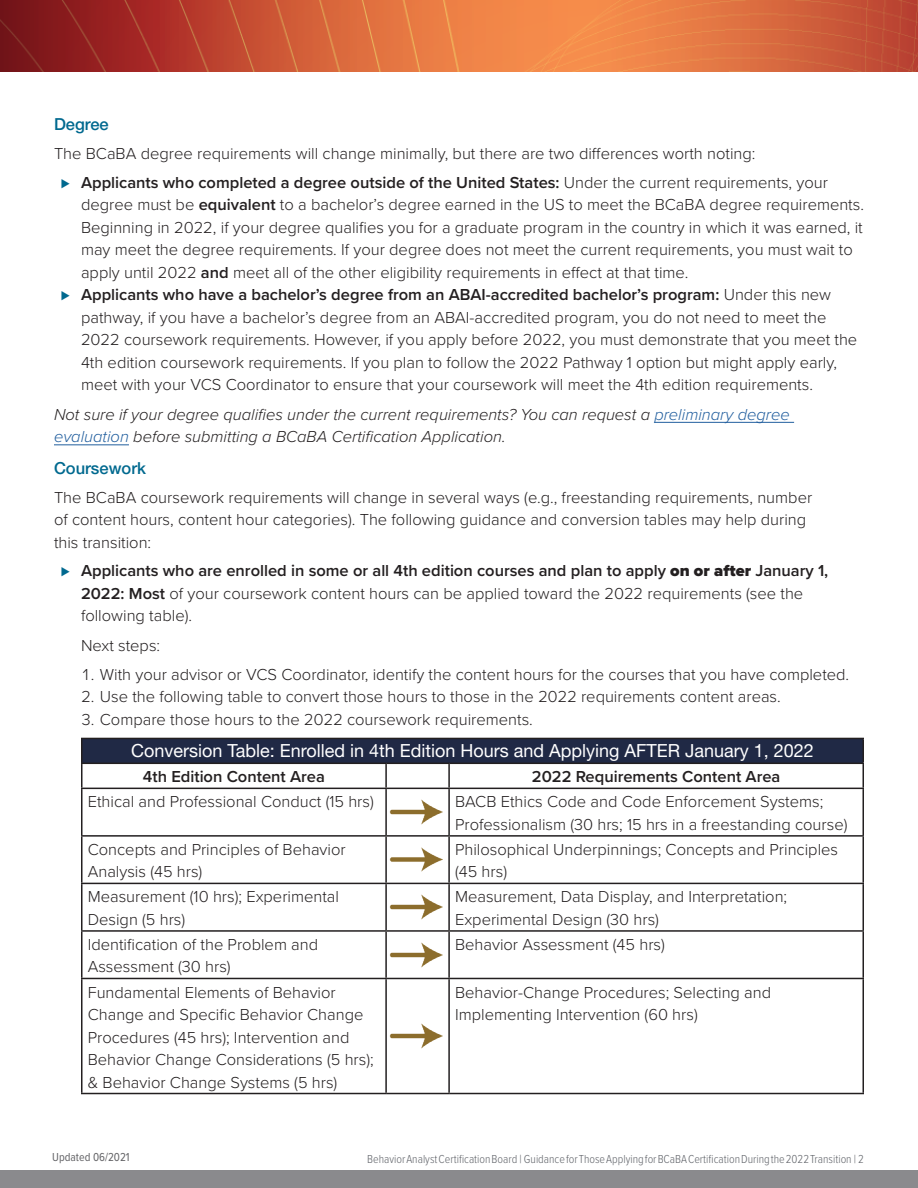
<style>
.page{position:relative;width:918px;height:1188px;background:#fff}
.page>*{position:absolute;margin:0;border:0;box-sizing:border-box;transform-origin:0 0}
.Table_header-white{font:18px "Helvetica Neue LT Pro";color:#fff}
.text{font:300 16.5px/22.5px "Proxima Nova";color:#231f20}
.Table_text_left{font:300 16.5px/22.5px "Proxima Nova";color:#231f20}
.text-2{font:italic 300 16.5px/22.5px "Proxima Nova";color:#231f20}
.table_text_centered{font:600 16.5px "Proxima Nova";color:#231f20}
.Heading_3{font:500 16.5px "Helvetica Neue LT Pro";color:#00698f}
.Text-indented{font:300 16.5px "Proxima Nova";color:#231f20}
.t1{font:300 12px "Proxima Nova Cond";color:#61646a}
.t2{font:12px "Proxima Nova Cond";color:#636366}
.s1{font-size:15px;color:#00698f}
.s2{font-weight:600}
.s3{color:#215e9e}
.s4{font-weight:900}
</style>
<div class="page">
<img style="left:0;top:0;width:918px;height:72px">
<div style="left:0;top:1171px;width:918px;height:17px;background:#8a8a8d"></div>
<hr style="left:654px;top:422px;width:140px;height:1px;background:#215e9e">
<hr style="left:54px;top:445px;width:75px;height:1px;background:#215e9e">
<div style="left:82px;top:738px;width:781px;height:25px;background:#202945"></div>
<hr style="left:81px;top:738px;width:305px;height:1px;background:#231f20">
<hr style="left:386px;top:738px;width:63px;height:1px;background:#231f20">
<hr style="left:449px;top:738px;width:415px;height:1px;background:#231f20">
<hr style="left:862px;top:739px;width:2px;height:24px;background:#231f20">
<hr style="left:81px;top:763px;width:305px;height:1px;background:#231f20">
<svg style="left:81px;top:739px;width:1px;height:49px"></svg>
<hr style="left:386px;top:763px;width:63px;height:1px;background:#231f20">
<hr style="left:385px;top:764px;width:2px;height:24px;background:#231f20">
<hr style="left:449px;top:763px;width:415px;height:1px;background:#231f20">
<hr style="left:448px;top:764px;width:2px;height:24px;background:#231f20">
<hr style="left:862px;top:764px;width:2px;height:24px;background:#231f20">
<hr style="left:81px;top:788px;width:305px;height:1px;background:#231f20">
<hr style="left:81px;top:789px;width:1px;height:46px;background:#231f20">
<hr style="left:386px;top:788px;width:63px;height:1px;background:#231f20">
<hr style="left:385px;top:789px;width:2px;height:46px;background:#231f20">
<hr style="left:449px;top:788px;width:415px;height:1px;background:#231f20">
<hr style="left:448px;top:789px;width:2px;height:46px;background:#231f20">
<hr style="left:862px;top:789px;width:2px;height:46px;background:#231f20">
<hr style="left:81px;top:835px;width:305px;height:2px;background:#231f20">
<hr style="left:81px;top:837px;width:1px;height:46px;background:#231f20">
<hr style="left:386px;top:835px;width:63px;height:2px;background:#231f20">
<hr style="left:385px;top:837px;width:2px;height:46px;background:#231f20">
<hr style="left:449px;top:835px;width:415px;height:2px;background:#231f20">
<hr style="left:448px;top:837px;width:2px;height:46px;background:#231f20">
<hr style="left:862px;top:837px;width:2px;height:46px;background:#231f20">
<hr style="left:81px;top:883px;width:305px;height:1px;background:#231f20">
<hr style="left:81px;top:884px;width:1px;height:46px;background:#231f20">
<hr style="left:386px;top:883px;width:63px;height:1px;background:#231f20">
<hr style="left:385px;top:884px;width:2px;height:46px;background:#231f20">
<hr style="left:449px;top:883px;width:415px;height:1px;background:#231f20">
<hr style="left:448px;top:884px;width:2px;height:46px;background:#231f20">
<hr style="left:862px;top:884px;width:2px;height:46px;background:#231f20">
<hr style="left:81px;top:930px;width:305px;height:2px;background:#231f20">
<hr style="left:81px;top:932px;width:1px;height:46px;background:#231f20">
<hr style="left:386px;top:930px;width:63px;height:2px;background:#231f20">
<hr style="left:385px;top:932px;width:2px;height:46px;background:#231f20">
<hr style="left:449px;top:930px;width:415px;height:2px;background:#231f20">
<hr style="left:448px;top:932px;width:2px;height:46px;background:#231f20">
<hr style="left:862px;top:932px;width:2px;height:46px;background:#231f20">
<hr style="left:81px;top:978px;width:305px;height:1px;background:#231f20">
<hr style="left:81px;top:979px;width:1px;height:114px;background:#231f20">
<hr style="left:386px;top:978px;width:63px;height:1px;background:#231f20">
<hr style="left:385px;top:979px;width:2px;height:114px;background:#231f20">
<hr style="left:449px;top:978px;width:415px;height:1px;background:#231f20">
<hr style="left:448px;top:979px;width:2px;height:114px;background:#231f20">
<hr style="left:862px;top:979px;width:2px;height:114px;background:#231f20">
<hr style="left:81px;top:1093px;width:305px;height:1px;background:#231f20">
<hr style="left:386px;top:1093px;width:63px;height:1px;background:#231f20">
<hr style="left:449px;top:1093px;width:415px;height:1px;background:#231f20">
<img style="left:389px;top:799px;width:53px;height:26px">
<img style="left:389px;top:847px;width:53px;height:25px">
<img style="left:389px;top:894px;width:53px;height:26px">
<img style="left:389px;top:942px;width:53px;height:26px">
<img style="left:389px;top:1023px;width:53px;height:26px">
<p class="Heading_3" style="left:54px;top:114px;width:56px">Degree</p>
<p class="text" style="left:54px;top:142px;width:703px">The BCaBA degree requirements will change minimally, but there are two differences worth noting:</p>
<p class="text" style="left:81px;top:170px;width:785px;text-indent:-20px"><span class="s1">⊲</span> <span class="s2">Applicants who completed a degree outside of the United States:</span> Under the current requirements, your degree must be <span class="s2">equivalent</span> to a bachelor’s degree earned in the US to meet the BCaBA degree requirements.<br>Beginning in 2022, if your degree qualifies you for a graduate program in the country in which it was earned, it may meet the degree requirements. If your degree does not meet the current requirements, you must wait to apply until 2022 <span class="s2">and</span> meet all of the other eligibility requirements in effect at that time.</p>
<p class="text" style="left:81px;top:283px;width:778px;text-indent:-20px"><span class="s1">⊲</span> <span class="s2">Applicants who have a bachelor’s degree from an ABAI-accredited bachelor’s program:</span> Under this new pathway, if you have a bachelor’s degree from an ABAI-accredited program, you do not need to meet the 2022 coursework requirements. However, if you apply before 2022, you must demonstrate that you meet the 4th edition coursework requirements. If you plan to follow the 2022 Pathway 1 option but might apply early, meet with your VCS Coordinator to ensure that your coursework will meet the 4th edition requirements.</p>
<p class="text-2" style="left:54px;top:402px;width:737px">Not sure if your degree qualifies under the current requirements? You can request a <span class="s3">preliminary degree evaluation</span> before submitting a BCaBA Certification Application.</p>
<p class="Heading_3" style="left:54px;top:458px;width:94px">Coursework</p>
<p class="text" style="left:54px;top:485px;width:760px">The BCaBA coursework requirements will change in several ways (e.g., freestanding requirements, number of content hours, content hour categories). The following guidance and conversion tables may help during this transition:</p>
<p class="text" style="left:81px;top:559px;width:749px;text-indent:-20px"><span class="s1">⊲</span> <span class="s2">Applicants who are enrolled in some or all 4th edition courses and plan to apply</span> <span class="s4">on or after</span> <span class="s2">January 1,<br>2022: Most</span> of your coursework content hours can be applied toward the 2022 requirements (see the following table).</p>
<p class="Text-indented" style="left:81px;top:633px;width:81px">Next steps:</p>
<p class="text" style="left:81px;top:662px;width:770px">1. With your advisor or VCS Coordinator, identify the content hours for the courses that you have completed.</p>
<p class="text" style="left:81px;top:685px;width:701px">2. Use the following table to convert those hours to those in the 2022 requirements content areas.</p>
<p class="text" style="left:81px;top:707px;width:453px">3. Compare those hours to the 2022 coursework requirements.</p>
<p class="Table_header-white" style="left:131px;top:740px;width:684px">Conversion Table: Enrolled in 4th Edition Hours and Applying AFTER January 1, 2022</p>
<p class="table_text_centered" style="left:143px;top:765px;width:184px">4th Edition Content Area</p>
<p class="table_text_centered" style="left:532px;top:765px;width:250px">2022 Requirements Content Area</p>
<p class="Table_text_left" style="left:88px;top:790px;width:288px">Ethical and Professional Conduct (15 hrs)</p>
<p class="Table_text_left" style="left:455px;top:790px;width:394px">BACB Ethics Code and Code Enforcement Systems;<br>Professionalism (30 hrs; 15 hrs in a freestanding course)</p>
<p class="Table_text_left" style="left:88px;top:837px;width:260px">Concepts and Principles of Behavior<br>Analysis (45 hrs)</p>
<p class="Table_text_left" style="left:455px;top:837px;width:385px">Philosophical Underpinnings; Concepts and Principles (45 hrs)</p>
<p class="Table_text_left" style="left:88px;top:885px;width:253px">Measurement (10 hrs); Experimental<br>Design (5 hrs)</p>
<p class="Table_text_left" style="left:455px;top:885px;width:334px">Measurement, Data Display, and Interpretation;<br>Experimental Design (30 hrs)</p>
<p class="Table_text_left" style="left:88px;top:932px;width:232px">Identification of the Problem and<br>Assessment (30 hrs)</p>
<p class="Table_text_left" style="left:455px;top:932px;width:211px">Behavior Assessment (45 hrs)</p>
<p class="Table_text_left" style="left:88px;top:980px;width:287px">Fundamental Elements of Behavior Change and Specific Behavior Change Procedures (45 hrs); Intervention and Behavior Change Considerations (5 hrs); &amp; Behavior Change Systems (5 hrs)</p>
<p class="Table_text_left" style="left:455px;top:980px;width:318px">Behavior-Change Procedures; Selecting and<br>Implementing Intervention (60 hrs)</p>
<p class="t2" style="left:52px;top:1149px;width:79px">Updated 06/2021</p>
<p class="t1" style="left:367px;top:1150px;width:498px">Behavior Analyst Certification Board | Guidance for Those Applying for BCaBA Certification During the 2022 Transition | 2</p>
</div>
